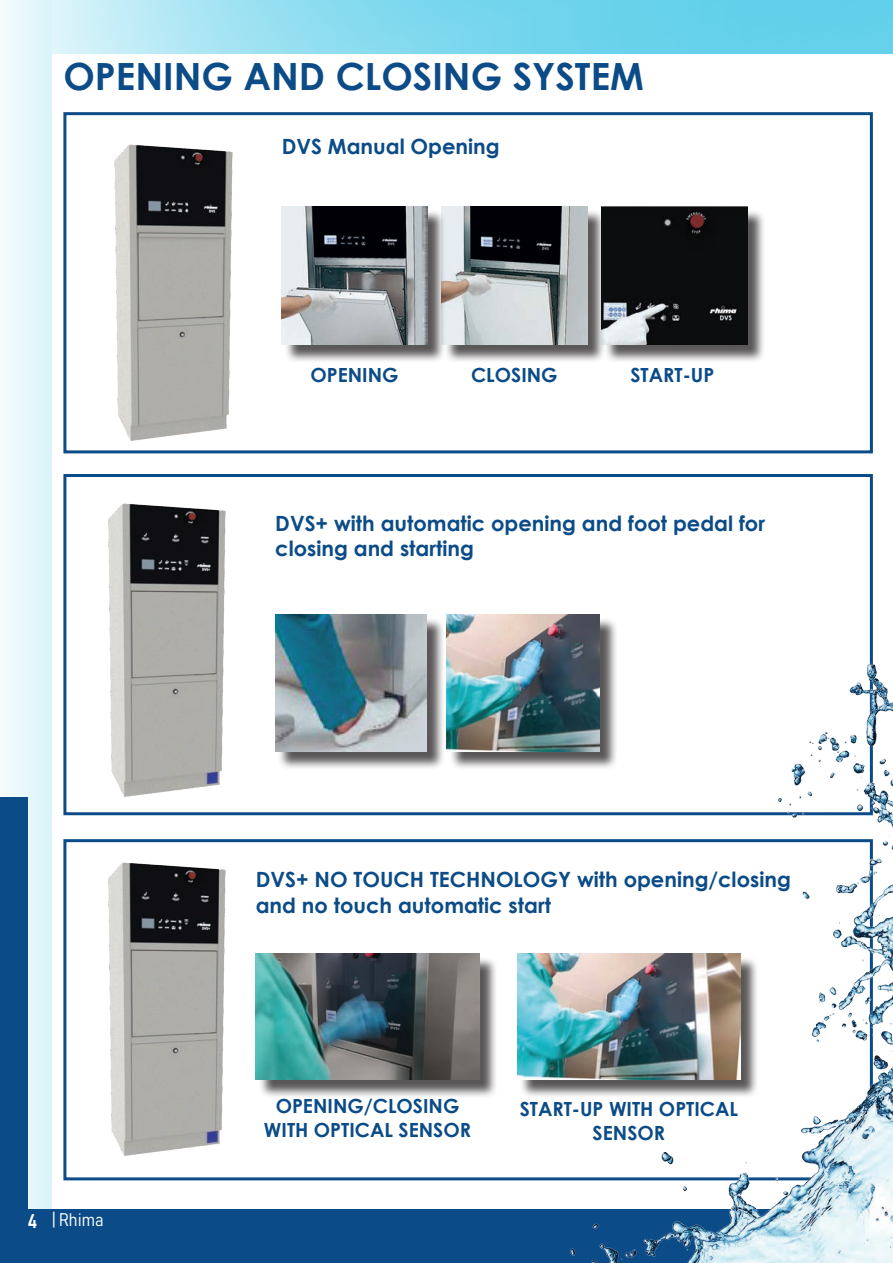
<style>
.page{position:relative;width:893px;height:1263px;background:#fff}
.page>*{position:absolute;margin:0;border:0;box-sizing:border-box;transform-origin:0 0}
.t1{font:700 37.5px "Century Gothic";color:#0b4b87}
.t2{font:700 21px/25.2px "Century Gothic";color:#0b4b87}
.t3{font:700 19.5px/23.4px "Century Gothic";color:#0b4b87;text-align:center}
.t4{font:18px "Bahnschrift";color:#fff}
.s1{font-size:19.5px}
</style>
<div class="page">
<svg style="left:51px;top:0;width:842px;height:54px;background:#84daee"></svg>
<div style="left:0;top:0;width:51px;height:1263px;background:linear-gradient(to right,#f5fcfd,#daf4fa)"></div>
<div style="left:0;top:1209px;width:893px;height:54px;background:#0b4b87"></div>
<div style="left:0;top:797px;width:28px;height:466px;background:#0b4b87"></div>
<div style="left:604px;top:209px;width:162px;height:154px;background:#231f20;opacity:.75"></div>
<img style="left:601px;top:207px;width:146px;height:138px">
<div style="left:444px;top:209px;width:162px;height:154px;background:#231f20;opacity:.75"></div>
<img style="left:442px;top:207px;width:145px;height:138px">
<div style="left:284px;top:209px;width:162px;height:154px;background:#231f20;opacity:.75"></div>
<img style="left:282px;top:207px;width:145px;height:138px">
<img style="left:114px;top:144px;width:119px;height:297px">
<img style="left:108px;top:503px;width:118px;height:294px">
<div style="left:278px;top:617px;width:167px;height:153px;background:#231f20;opacity:.75"></div>
<img style="left:275px;top:615px;width:152px;height:136px">
<div style="left:449px;top:617px;width:169px;height:153px;background:#231f20;opacity:.75"></div>
<img style="left:446px;top:615px;width:153px;height:136px">
<img style="left:108px;top:862px;width:118px;height:294px">
<div style="left:258px;top:956px;width:240px;height:142px;background:#231f20;opacity:.75"></div>
<img style="left:256px;top:954px;width:223px;height:125px">
<div style="left:519px;top:956px;width:240px;height:142px;background:#231f20;opacity:.75"></div>
<img style="left:517px;top:954px;width:41px;height:125px">
<div style="left:63px;top:474px;width:810px;height:341px;border:3px solid #0b4b87"></div>
<div style="left:63px;top:112px;width:810px;height:341px;border:3px solid #0b4b87"></div>
<img style="left:558px;top:621px;width:335px;height:642px">
<h1 class="t1" style="left:63px;top:52px;width:582px">OPENING AND CLOSING SYSTEM</h1>
<p class="t2" style="left:282px;top:133px;width:219px">DVS Manual Opening</p>
<p class="t3" style="left:310px;top:363px;width:90px">OPENING</p>
<p class="t3" style="left:471px;top:363px;width:88px">CLOSING</p>
<p class="t3" style="left:630px;top:363px;width:85px">START-UP</p>
<p class="t2" style="left:275px;top:510px;width:491px">DVS+ with automatic opening and foot pedal for closing and starting</p>
<p class="t2" style="left:256px;top:867px;width:537px">DVS+ NO TOUCH TECHNOLOGY with opening/closing and no touch automatic start</p>
<p class="t4" style="left:28px;top:1208px;width:77px"><span class="s1">4</span> | Rhima</p>
<p class="t3" style="left:264px;top:1094px;width:209px">OPENING/CLOSING<br>WITH OPTICAL SENSOR</p>
<p class="t3" style="left:520px;top:1097px;width:220px">START-UP WITH OPTICAL<br>SENSOR</p>
</div>
